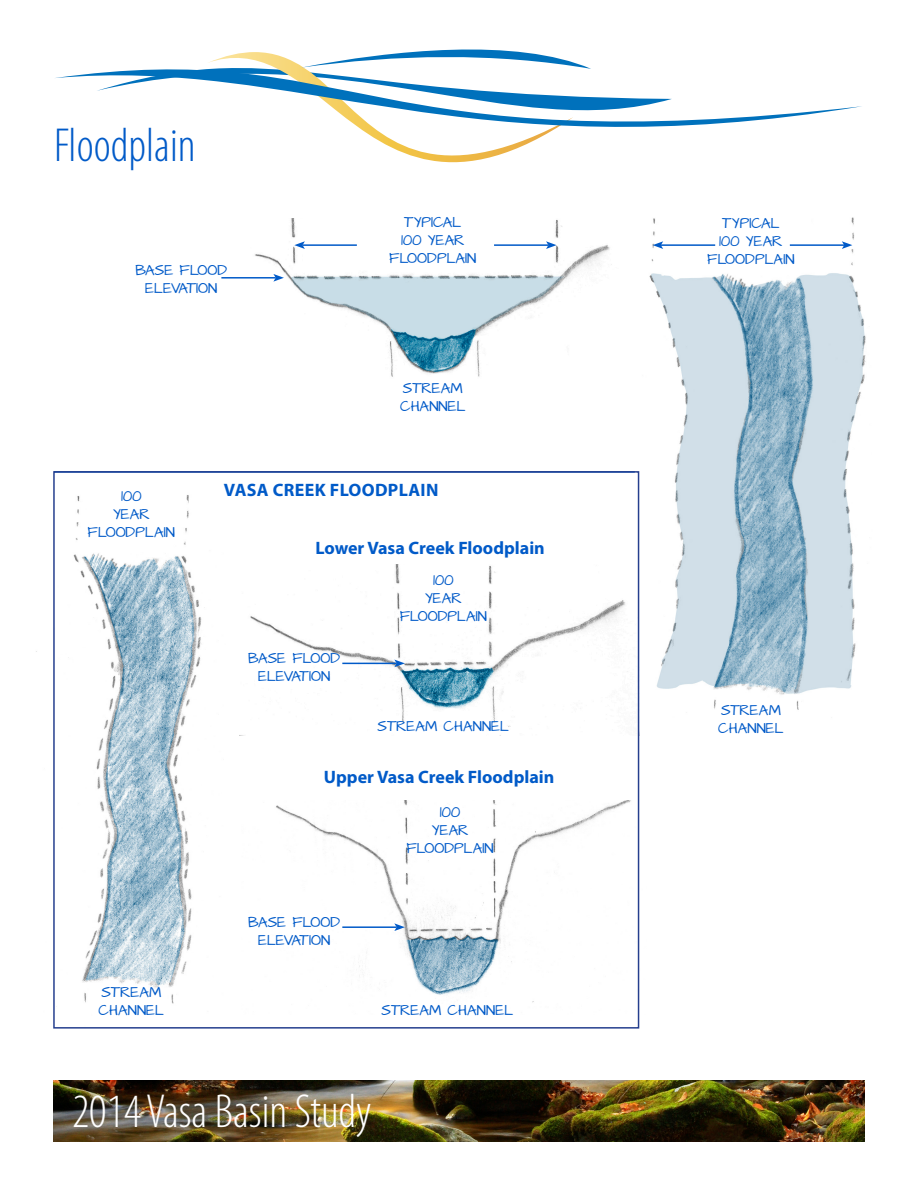
<style>
.page{position:relative;width:918px;height:1188px;background:#fff}
.page>*{position:absolute;margin:0;border:0;box-sizing:border-box;transform-origin:0 0}
.t1{font:300 condensed 48px "Myriad Pro";color:#fff}
.t2{font:300 condensed 48px "Myriad Pro";color:#005ac8}
.t3{font:700 18px "Myriad Pro";color:#005ac8}
.t4{font:700 18px "Myriad Pro";letter-spacing:.02em;color:#005ac8}
.t5{font:12px/18px "Architects Daughter";letter-spacing:.01em;color:#005ac8;text-align:center}
</style>
<div class="page">
<img style="left:54px;top:1080px;width:810px;height:62px">
<svg style="left:56px;top:52px;width:806px;height:111px"></svg>
<svg style="left:301px;top:49px;width:290px;height:20px"></svg>
<img style="left:639px;top:217px;width:227px;height:505px">
<img style="left:250px;top:564px;width:378px;height:163px">
<img style="left:255px;top:219px;width:357px;height:158px">
<img style="left:276px;top:800px;width:364px;height:214px">
<hr style="left:342px;top:926px;width:55px;height:2px;background:#005ac8">
<svg style="left:394px;top:923px;width:11px;height:8px"></svg>
<hr style="left:342px;top:663px;width:55px;height:1px;background:#005ac8">
<svg style="left:394px;top:660px;width:11px;height:7px"></svg>
<hr style="left:221px;top:277px;width:55px;height:2px;background:#005ac8">
<svg style="left:273px;top:274px;width:11px;height:8px"></svg>
<hr style="left:790px;top:244px;width:54px;height:2px;background:#005ac8">
<svg style="left:842px;top:241px;width:10px;height:8px"></svg>
<hr style="left:494px;top:244px;width:54px;height:2px;background:#005ac8">
<svg style="left:546px;top:241px;width:11px;height:8px"></svg>
<hr style="left:661px;top:244px;width:54px;height:2px;background:#005ac8">
<svg style="left:653px;top:241px;width:10px;height:8px"></svg>
<hr style="left:303px;top:244px;width:54px;height:2px;background:#005ac8">
<svg style="left:294px;top:241px;width:11px;height:8px"></svg>
<img style="left:36px;top:495px;width:166px;height:509px">
<div style="left:53px;top:471px;width:586px;height:558px;border:2px solid #253f8e"></div>
<h1 class="t2" style="left:54px;top:117px;width:143px">Floodplain</h1>
<p class="t5" style="left:135px;top:262px;width:93px">BASE FLOOD<br>ELEVATION</p>
<p class="t5" style="left:389px;top:214px;width:89px">TYPICAL<br>100 YEAR<br>FLOODPLAIN</p>
<p class="t5" style="left:400px;top:381px;width:67px;text-align:left">STREAM<br>CHANNEL</p>
<p class="t5" style="left:88px;top:489px;width:89px">100<br>YEAR<br>FLOODPLAIN</p>
<p class="t5" style="left:99px;top:984px;width:67px;text-align:left">STREAM<br>CHANNEL</p>
<h2 class="t4" style="left:224px;top:478px;width:216px">VASA CREEK FLOODPLAIN</h2>
<h2 class="t3" style="left:315px;top:536px;width:231px">Lower Vasa Creek Floodplain</h2>
<p class="t5" style="left:248px;top:650px;width:93px">BASE FLOOD<br>ELEVATION</p>
<p class="t5" style="left:400px;top:572px;width:89px">100<br>YEAR<br>FLOODPLAIN</p>
<p class="t5" style="left:378px;top:718px;width:133px">STREAM CHANNEL</p>
<h2 class="t3" style="left:324px;top:765px;width:232px">Upper Vasa Creek Floodplain</h2>
<p class="t5" style="left:248px;top:914px;width:93px">BASE FLOOD<br>ELEVATION</p>
<p class="t5" style="left:406px;top:804px;width:89px">100<br>YEAR<br>FLOODPLAIN</p>
<p class="t5" style="left:382px;top:1002px;width:133px">STREAM CHANNEL</p>
<h1 class="t1" style="left:72px;top:1083px;width:301px">2014 Vasa Basin Study</h1>
<p class="t5" style="left:707px;top:216px;width:89px">TYPICAL<br>100 YEAR<br>FLOODPLAIN</p>
<p class="t5" style="left:718px;top:702px;width:67px;text-align:left">STREAM<br>CHANNEL</p>
</div>
